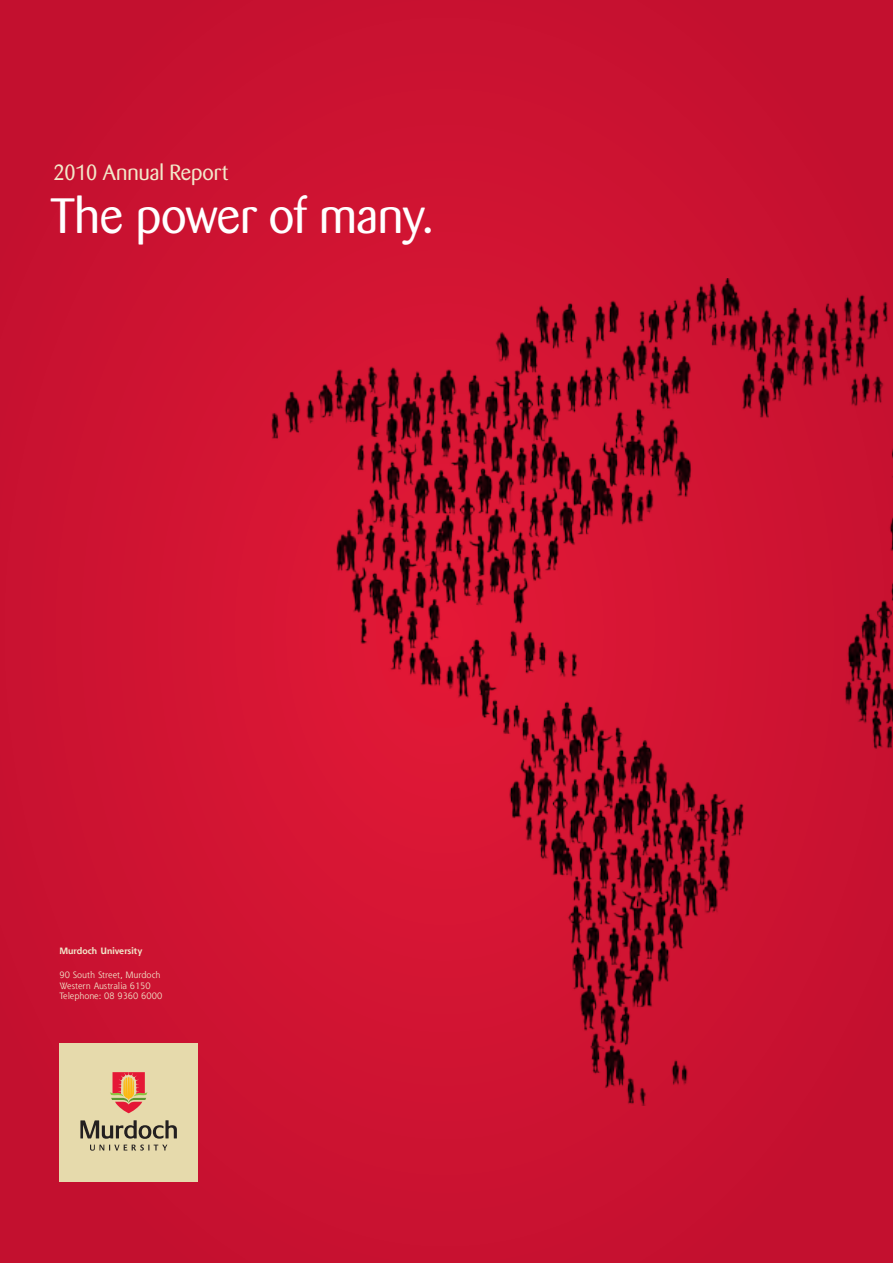
<style>
.page{position:relative;width:893px;height:1263px;background:#ca1231}
.page>*{position:absolute;margin:0;border:0;box-sizing:border-box;transform-origin:0 0}
.t1{font:49.05px "Barmeno BQ";letter-spacing:-.005em;color:#fff}
.t2{font:21.75px "Barmeno BQ";color:#f2e8ca}
.t3{font:9px/10.8px "Shannon Std";letter-spacing:.01em;color:#f2e9cc}
.t4{font:700 9px "Shannon Std";letter-spacing:.01em;color:#f2e9cc}
</style>
<div class="page">
<img style="left:271px;top:278px;width:622px;height:827px">
<div style="left:60px;top:1044px;width:138px;height:138px;background:#e6daac"></div>
<svg style="left:80px;top:1120px;width:97px;height:31px"></svg>
<svg style="left:110px;top:1072px;width:37px;height:41px"></svg>
<h2 class="t2" style="left:53px;top:160px;width:176px">2010 Annual Report</h2>
<h1 class="t1" style="left:50px;top:188px;width:385px">The power of many.</h1>
<p class="t4" style="left:60px;top:945px;width:84px">Murdoch University</p>
<p class="t3" style="left:60px;top:969px;width:104px">90 South Street, Murdoch<br>Western Australia 6150<br>Telephone: 08 9360 6000</p>
</div>
